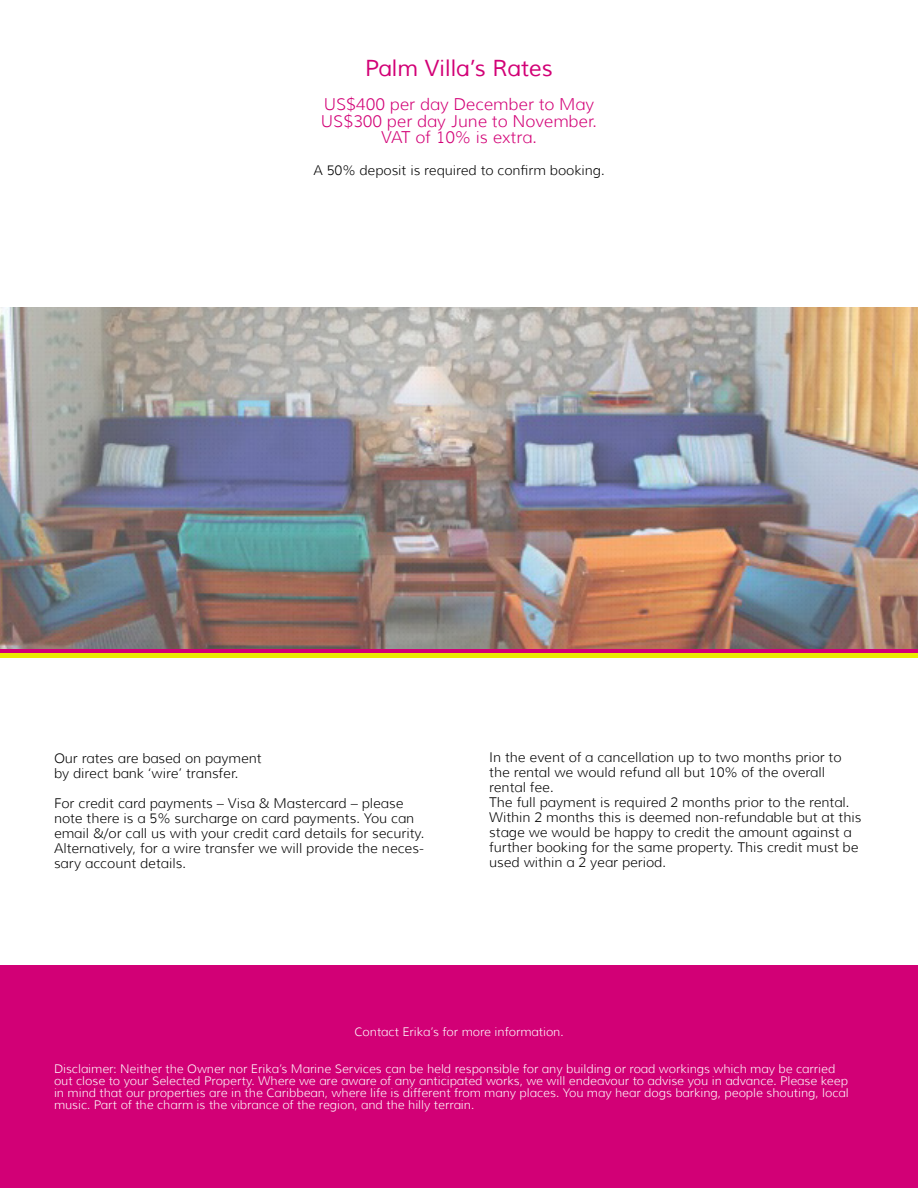
<style>
.page{position:relative;width:918px;height:1188px;background:#fff}
.page>*{position:absolute;margin:0;border:0;box-sizing:border-box;transform-origin:0 0}
.t1{font:22.5px "Muli";color:#d20076}
.t2{font:300 16.5px "Muli";color:#d20076}
.t3{font:300 13.5px/15px "Muli";color:#000}
.t4{font:300 12px/12px "Muli";color:#fff}
</style>
<div class="page">
<img style="left:0;top:307px;width:918px;height:343px">
<div style="left:0;top:966px;width:918px;height:222px;background:#d20076"></div>
<svg style="left:0;top:650px;width:918px;height:4px;fill:#d20076"></svg>
<hr style="left:0;top:654px;width:918px;height:4px;background:#eaec00">
<p class="t1" style="left:365px;top:54px;width:189px">Palm Villa’s Rates</p>
<p class="t2" style="left:324px;top:94px;width:272px">US$400 per day December to May</p>
<p class="t2" style="left:321px;top:111px;width:278px">US$300 per day June to November.</p>
<p class="t2" style="left:381px;top:127px;width:157px">VAT of 10% is extra.</p>
<p class="t3" style="left:313px;top:162px;width:293px">A 50% deposit is required to confirm booking.</p>
<p class="t3" style="left:54px;top:751px;width:209px">Our rates are based on payment</p>
<p class="t3" style="left:54px;top:766px;width:186px">by direct bank ‘wire’ transfer.</p>
<p class="t3" style="left:54px;top:796px;width:372px">For credit card payments – Visa &amp; Mastercard – please note there is a 5% surcharge on card payments. You can email &amp;/or call us with your credit card details for security.<br>Alternatively, for a wire transfer we will provide the neces&shy;sary account details.</p>
<p class="t3" style="left:489px;top:750px;width:354px">In the event of a cancellation up to two months prior to the rental we would refund all but 10% of the overall rental fee.</p>
<p class="t3" style="left:489px;top:795px;width:374px">The full payment is required 2 months prior to the rental.<br>Within 2 months this is deemed non-refundable but at this stage we would be happy to credit the amount against a further booking for the same property. This credit must be used within a 2 year period.</p>
<p class="t4" style="left:354px;top:1025px;width:211px">Contact Erika’s for more information.</p>
<p class="t4" style="left:54px;top:1063px;width:796px">Disclaimer: Neither the Owner nor Erika’s Marine Services can be held responsible for any building or road workings which may be carried out close to your Selected Property. Where we are aware of any anticipated works, we will endeavour to advise you in advance. Please keep in mind that our properties are in the Caribbean, where life is different from many places. You may hear dogs barking, people shouting, local music. Part of the charm is the vibrance of the region, and the hilly terrain.</p>
</div>
